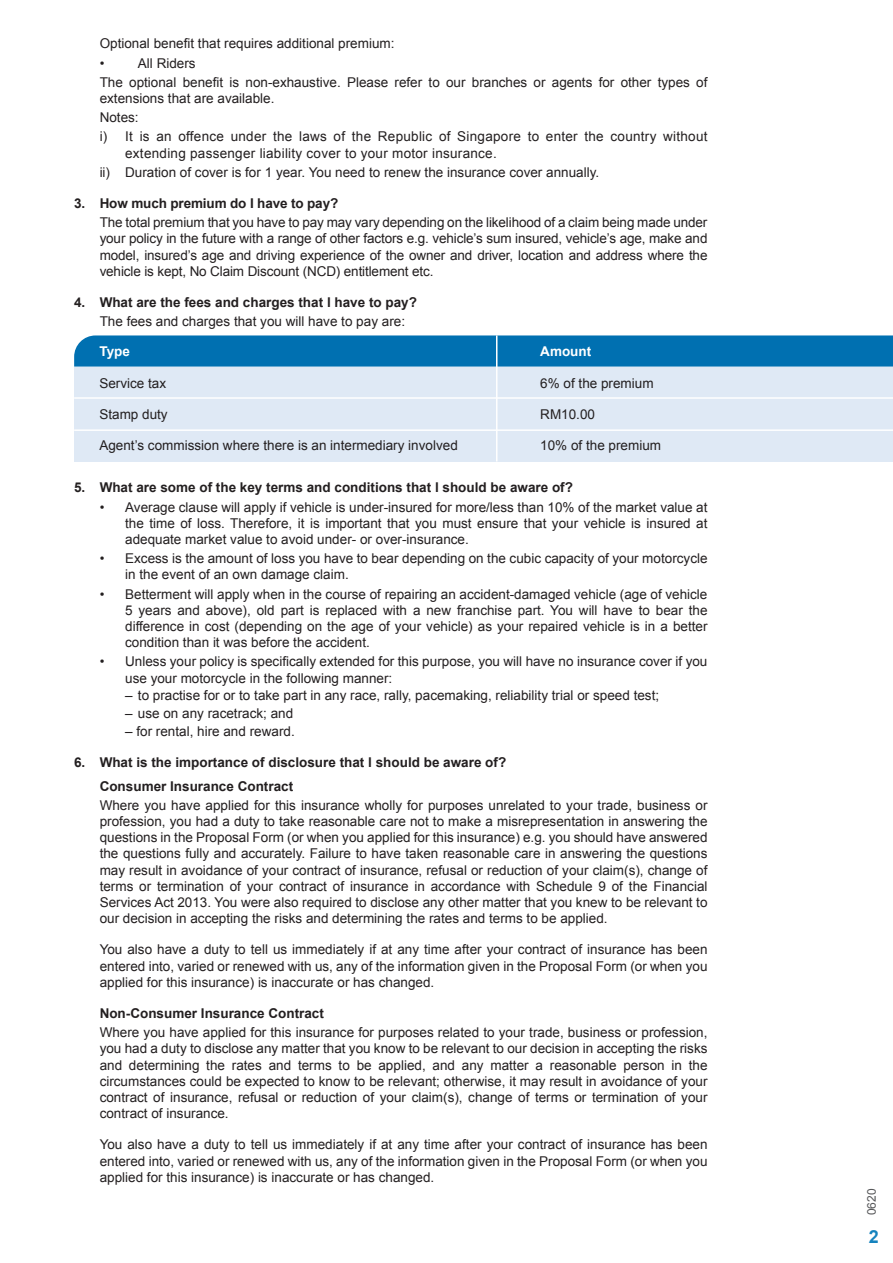
<style>
.page{position:relative;width:893px;height:1263px;background:#fff}
.page>*{position:absolute;margin:0;border:0;box-sizing:border-box;transform-origin:0 0}
.t1{font:700 18px "Arial";color:#1583be}
.t2{font:13.5px/16.2px "Arial";color:#231f20;text-align:justify}
.t3{font:700 13.5px/23.7px "Arial";color:#231f20}
.t4{font:13.5px/19.2px "Arial";letter-spacing:.02em;color:#231f20}
.t5{font:700 13.5px "Arial";color:#fff}
.t6{font:12px "Arial";color:#57585a}
</style>
<div class="page">
<div style="left:74px;top:367px;width:819px;height:94px;background:#dfe9f5"></div>
<div style="left:74px;top:335px;width:819px;height:32px;background:#0070b1"></div>
<hr style="left:496px;top:335px;width:1px;height:126px;background:#fff">
<hr style="left:74px;top:397px;width:819px;height:2px;background:#fff">
<hr style="left:74px;top:429px;width:819px;height:2px;background:#fff">
<p class="t2" style="left:100px;top:34px;width:296px;line-height:19.2px">Optional benefit that requires additional premium: •</p>
<p class="t2" style="left:100px;top:53px;width:609px;line-height:19.2px;text-indent:38px">All Riders<br>The optional benefit is non-exhaustive. Please refer to our branches or agents for other types of</p>
<p class="t4" style="left:100px;top:89px;width:609px">extensions that are available.<br>Notes:<br>i) It is an offence under the laws of the Republic of Singapore to enter the country without</p>
<p class="t2" style="left:100px;top:143px;width:501px;line-height:19.2px;text-indent:26px">extending passenger liability cover to your motor insurance.<br>ii) Duration of cover is for 1 year. You need to renew the insurance cover annually.</p>
<p class="t3" style="left:74px;top:192px;width:266px">3. How much premium do I have to pay?</p>
<p class="t2" style="left:100px;top:214px;width:609px">The total premium that you have to pay may vary depending on the likelihood of a claim being made under your policy in the future with a range of other factors e.g. vehicle’s sum insured, vehicle’s age, make and model, insured’s age and driving experience of the owner and driver, location and address where the vehicle is kept, No Claim Discount (NCD) entitlement etc.</p>
<p class="t3" style="left:74px;top:291px;width:344px">4. What are the fees and charges that l have to pay?</p>
<p class="t2" style="left:100px;top:313px;width:307px">The fees and charges that you will have to pay are:</p>
<p class="t5" style="left:99px;top:343px;width:32px">Type</p>
<p class="t2" style="left:99px;top:375px;width:68px">Service tax</p>
<p class="t2" style="left:99px;top:406px;width:70px">Stamp duty</p>
<p class="t2" style="left:99px;top:437px;width:360px">Agent’s commission where there is an intermediary involved</p>
<p class="t5" style="left:540px;top:343px;width:52px">Amount</p>
<p class="t2" style="left:540px;top:375px;width:115px">6% of the premium</p>
<p class="t2" style="left:540px;top:406px;width:56px">RM10.00</p>
<p class="t2" style="left:540px;top:437px;width:122px">10% of the premium</p>
<p class="t3" style="left:74px;top:476px;width:500px">5. What are some of the key terms and conditions that l should be aware of?</p>
<p class="t2" style="left:125px;top:499px;width:584px;text-indent:-26px">• Average clause will apply if vehicle is under-insured for more/less than 10% of the market value at the time of loss. Therefore, it is important that you must ensure that your vehicle is insured at adequate market value to avoid under- or over-insurance.</p>
<p class="t2" style="left:125px;top:550px;width:584px;text-indent:-26px">• Excess is the amount of loss you have to bear depending on the cubic capacity of your motorcycle in the event of an own damage claim.</p>
<p class="t2" style="left:125px;top:586px;width:584px;text-indent:-26px">• Betterment will apply when in the course of repairing an accident-damaged vehicle (age of vehicle 5 years and above), old part is replaced with a new franchise part. You will have to bear the difference in cost (depending on the age of your vehicle) as your repaired vehicle is in a better condition than it was before the accident.</p>
<p class="t2" style="left:125px;top:654px;width:584px;text-indent:-26px">• Unless your policy is specifically extended for this purpose, you will have no insurance cover if you use your motorcycle in the following manner:</p>
<p class="t2" style="left:125px;top:687px;width:535px">– to practise for or to take part in any race, rally, pacemaking, reliability trial or speed test;</p>
<p class="t2" style="left:125px;top:705px;width:170px">– use on any racetrack; and</p>
<p class="t2" style="left:125px;top:723px;width:171px">– for rental, hire and reward.</p>
<p class="t3" style="left:100px;top:751px;width:408px;text-indent:-26px">6. What is the importance of disclosure that l should be aware of?<br>Consumer Insurance Contract</p>
<p class="t2" style="left:100px;top:797px;width:609px">Where you have applied for this insurance wholly for purposes unrelated to your trade, business or profession, you had a duty to take reasonable care not to make a misrepresentation in answering the questions in the Proposal Form (or when you applied for this insurance) e.g. you should have answered the questions fully and accurately. Failure to have taken reasonable care in answering the questions may result in avoidance of your contract of insurance, refusal or reduction of your claim(s), change of terms or termination of your contract of insurance in accordance with Schedule 9 of the Financial Services Act 2013. You were also required to disclose any other matter that you knew to be relevant to our decision in accepting the risks and determining the rates and terms to be applied.</p>
<p class="t2" style="left:100px;top:942px;width:609px">You also have a duty to tell us immediately if at any time after your contract of insurance has been entered into, varied or renewed with us, any of the information given in the Proposal Form (or when you applied for this insurance) is inaccurate or has changed.</p>
<p class="t3" style="left:100px;top:1002px;width:226px">Non-Consumer Insurance Contract</p>
<p class="t2" style="left:100px;top:1024px;width:609px">Where you have applied for this insurance for purposes related to your trade, business or profession, you had a duty to disclose any matter that you know to be relevant to our decision in accepting the risks and determining the rates and terms to be applied, and any matter a reasonable person in the circumstances could be expected to know to be relevant; otherwise, it may result in avoidance of your contract of insurance, refusal or reduction of your claim(s), change of terms or termination of your contract of insurance.</p>
<p class="t2" style="left:100px;top:1137px;width:609px">You also have a duty to tell us immediately if at any time after your contract of insurance has been entered into, varied or renewed with us, any of the information given in the Proposal Form (or when you applied for this insurance) is inaccurate or has changed.</p>
<p class="t6" style="left:864px;top:1215px;width:28px;rotate:-90deg">0620</p>
<h1 class="t1" style="left:869px;top:1225px;width:12px">2</h1>
</div>
